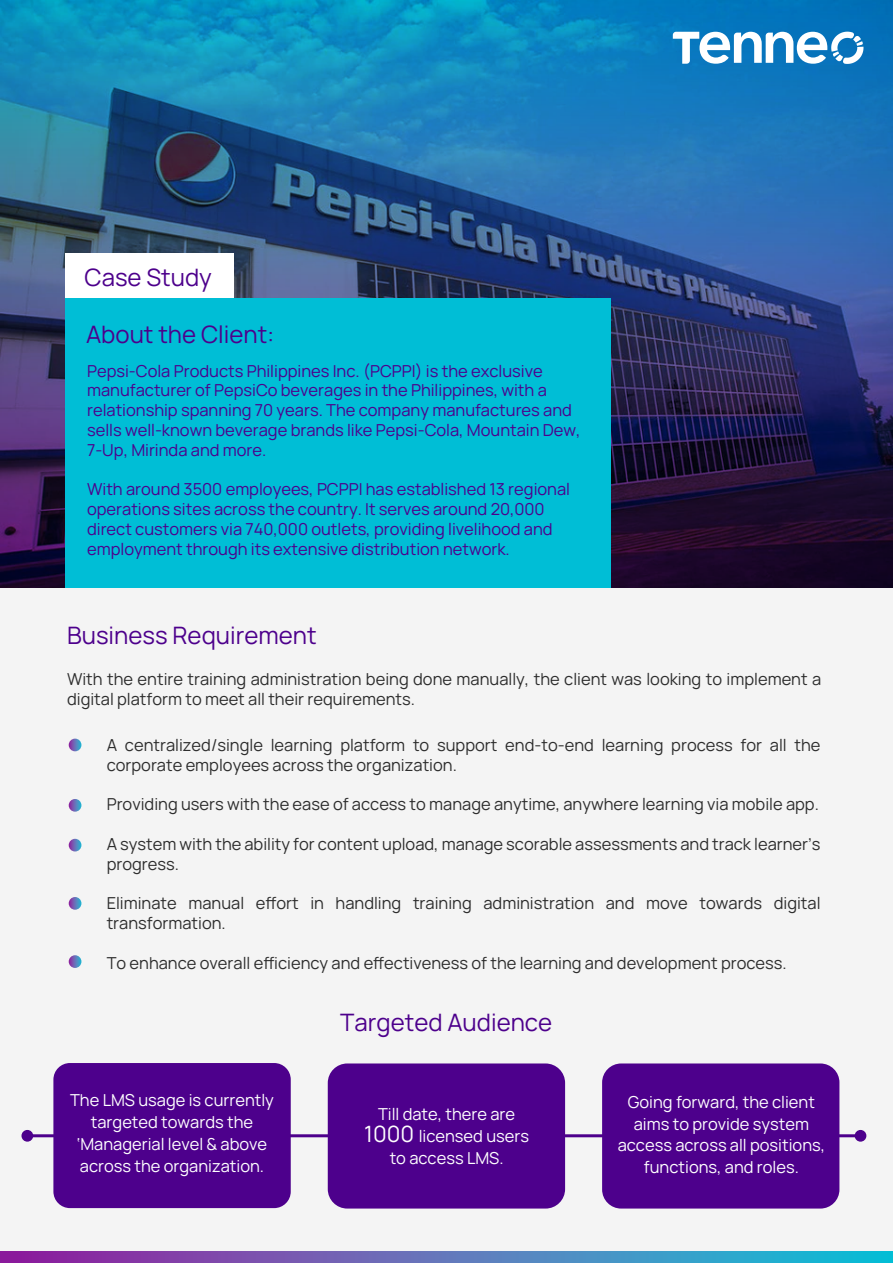
<style>
.page{position:relative;width:893px;height:1263px;background:#fff}
.page>*{position:absolute;margin:0;border:0;box-sizing:border-box;transform-origin:0 0}
.t1{font:24px "Manrope";color:#4d008c}
.t2{font:16.5px/19.8px "Manrope";color:#2d2d2d}
.t3{font:16.5px/19.8px "Manrope";color:#4d008c}
.t4{font:16.5px/21.8px "Manrope";color:#fff;text-align:center}
.s1{font-size:22.5px}
</style>
<div class="page">
<img style="left:0;top:0;width:893px;height:589px">
<div style="left:0;top:589px;width:893px;height:674px;background:#f4f4f4"></div>
<div style="left:66px;top:253px;width:168px;height:46px;background:#fff"></div>
<div style="left:66px;top:298px;width:545px;height:290px;background:#00bed6"></div>
<hr style="left:27px;top:1134px;width:832px;height:3px;background:#4d008c">
<div style="left:855px;top:1131px;width:11px;height:10px;background:#4d008c;border-radius:50%"></div>
<div style="left:855px;top:1130px;width:11px;height:12px;border:2px solid #4d008c;border-radius:50%"></div>
<div style="left:22px;top:1131px;width:10px;height:10px;background:#4d008c;border-radius:50%"></div>
<div style="left:21px;top:1130px;width:12px;height:12px;border:2px solid #4d008c;border-radius:50%"></div>
<div style="left:53px;top:1063px;width:238px;height:145px;background:#4d008c;border-radius:17px"></div>
<div style="left:328px;top:1063px;width:237px;height:145px;background:#4d008c;border-radius:19px"></div>
<div style="left:602px;top:1063px;width:237px;height:145px;background:#4d008c;border-radius:19px"></div>
<svg style="left:673px;top:32px;width:190px;height:32px"></svg>
<svg style="left:0;top:1251px;width:893px;height:12px;background:#5a73ba"></svg>
<svg style="left:69px;top:739px;width:12px;height:12px"></svg>
<svg style="left:69px;top:799px;width:12px;height:13px"></svg>
<svg style="left:69px;top:839px;width:12px;height:12px"></svg>
<svg style="left:69px;top:897px;width:12px;height:13px"></svg>
<svg style="left:69px;top:955px;width:12px;height:13px"></svg>
<h1 class="t1" style="left:85px;top:260px;width:129px">Case Study</h1>
<h1 class="t1" style="left:86px;top:318px;width:190px">About the Client:</h1>
<p class="t3" style="left:87px;top:360px;width:495px">Pepsi-Cola Products Philippines Inc. (PCPPI) is the exclusive manufacturer of PepsiCo beverages in the Philippines, with a relationship spanning 70 years. The company manufactures and sells well-known beverage brands like Pepsi-Cola, Mountain Dew, 7-Up, Mirinda and more.</p>
<p class="t3" style="left:87px;top:479px;width:484px">With around 3500 employees, PCPPI has established 13 regional operations sites across the country. It serves around 20,000 direct customers via 740,000 outlets, providing livelihood and employment through its extensive distribution network.</p>
<h1 class="t1" style="left:67px;top:619px;width:251px">Business Requirement</h1>
<p class="t2" style="left:67px;top:668px;width:756px">With the entire training administration being done manually, the client was looking to implement a digital platform to meet all their requirements.</p>
<p class="t2" style="left:107px;top:734px;width:715px">A centralized/single learning platform to support end-to-end learning process for all the corporate employees across the organization.</p>
<p class="t2" style="left:107px;top:793px;width:714px">Providing users with the ease of access to manage anytime, anywhere learning via mobile app.</p>
<p class="t2" style="left:107px;top:833px;width:715px">A system with the ability for content upload, manage scorable assessments and track learner’s progress.</p>
<p class="t2" style="left:107px;top:892px;width:715px">Eliminate manual effort in handling training administration and move towards digital transformation.</p>
<p class="t2" style="left:107px;top:952px;width:681px">To enhance overall efficiency and effectiveness of the learning and development process.</p>
<p class="t4" style="left:70px;top:1089px;width:205px">The LMS usage is currently targeted towards the ‘Managerial level &amp; above across the organization.</p>
<h1 class="t1" style="left:340px;top:1006px;width:213px">Targeted Audience</h1>
<p class="t4" style="left:364px;top:1103px;width:166px">Till date, there are<br><span class="s1">1000</span> licensed users to access LMS.</p>
<p class="t4" style="left:618px;top:1090px;width:209px">Going forward, the client aims to provide system access across all positions, functions, and roles.</p>
</div>
